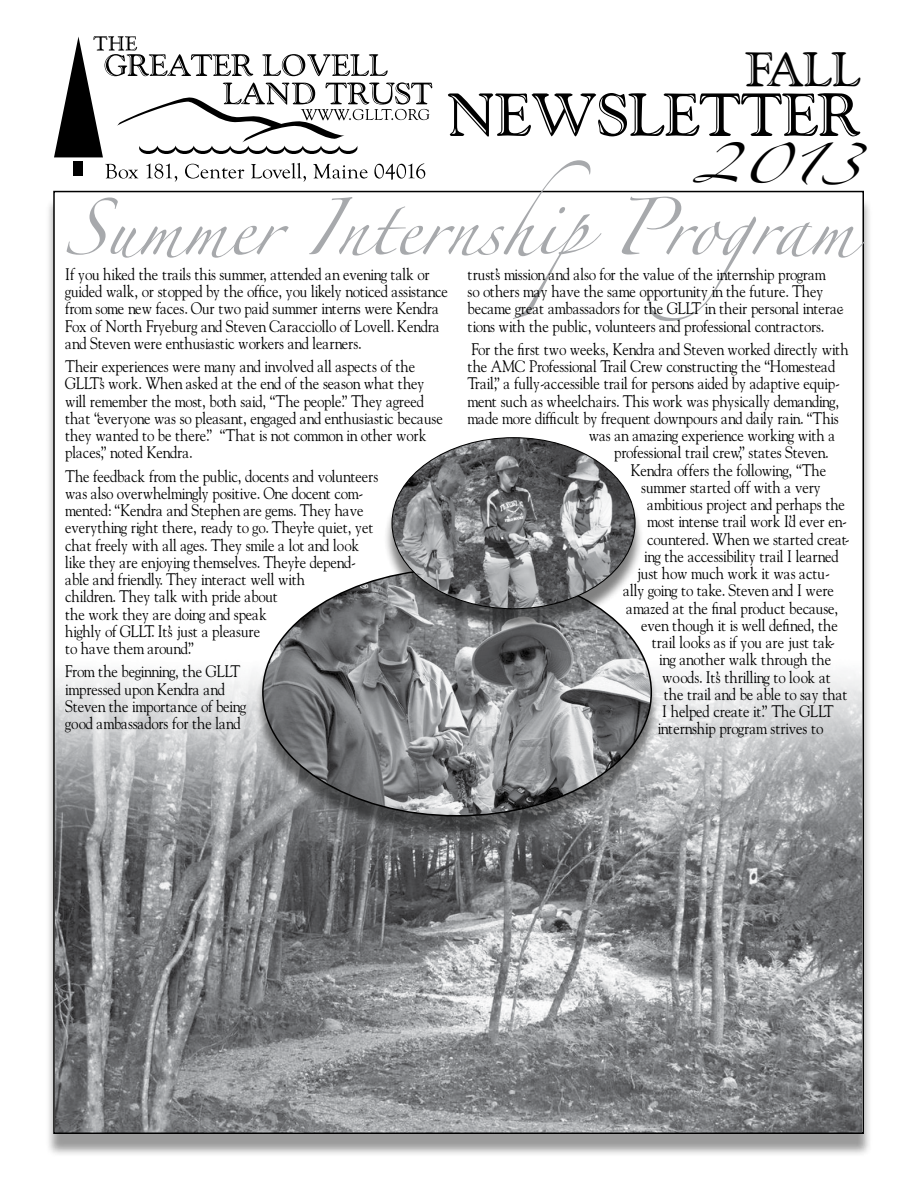
<style>
.page{position:relative;width:918px;height:1188px;background:#fff}
.page>*{position:absolute;margin:0;border:0;box-sizing:border-box;transform-origin:0 0}
.t1{font:57.45px "Goudy Hilights SSK";color:#000}
.t2{font:51px "Zapfino";color:#a7a9ac}
.t3{font:45.9px "Goudy Hilights SSK";color:#000}
.t4{font:36px "Zapfino";color:#000;scale:1.26 1}
.t5{font:16.5px/17.2px "Goudy SSK";color:#000;scale:.9 1}
</style>
<div class="page">
<div style="left:45px;top:197px;width:827px;height:960px;background:#000;opacity:.4"></div>
<div style="left:54px;top:192px;width:809px;height:941px;background:#fff"></div>
<img style="left:56px;top:672px;width:805px;height:459px">
<div style="left:73px;top:161px;width:10px;height:15px;background:#000"></div>
<svg style="left:105px;top:164px;width:33px;height:15px"></svg>
<svg style="left:146px;top:164px;width:31px;height:18px"></svg>
<svg style="left:185px;top:164px;width:59px;height:15px"></svg>
<svg style="left:251px;top:163px;width:55px;height:19px"></svg>
<svg style="left:313px;top:164px;width:55px;height:15px"></svg>
<svg style="left:374px;top:163px;width:51px;height:17px"></svg>
<svg style="left:54px;top:36px;width:378px;height:121px"></svg>
<div style="left:254px;top:575px;width:406px;height:264px;background:#000;opacity:.5"></div>
<img style="left:263px;top:575px;width:388px;height:241px">
<div style="left:383px;top:444px;width:261px;height:188px;background:#000;opacity:.5"></div>
<img style="left:392px;top:438px;width:243px;height:171px">
<h3 class="t3" style="left:744px;top:41px;width:117px">FALL</h3>
<h1 class="t1" style="left:446px;top:78px;width:416px">NEWSLETTER</h1>
<h3 class="t4" style="left:693px;top:149px;width:134px">2013</h3>
<h2 class="t2" style="left:63px;top:206px;width:792px">Summer InternshipProgram</h2>
<p class="t5" style="left:468px;top:265px;width:419px">trust’s mission and also for the value of the internship program<br>so others may have the same opportunity in the future. They became great ambassadors for the GLLT in their personal interac&shy;tions with the public, volunteers and professional contractors.</p>
<p class="t5" style="left:471px;top:340px;width:421px">For the first two weeks, Kendra and Steven worked directly with</p>
<p class="t5" style="left:468px;top:357px;width:410px">the AMC Professional Trail Crew constructing the “Homestead</p>
<p class="t5" style="left:468px;top:375px;width:414px">Trail,” a fully-accessible trail for persons aided by adaptive equip-</p>
<p class="t5" style="left:468px;top:392px;width:414px">ment such as wheelchairs. This work was physically demanding,</p>
<p class="t5" style="left:468px;top:409px;width:414px">made more difficult by frequent downpours and daily rain. “This</p>
<p class="t5" style="left:589px;top:426px;width:276px">was an amazing experience working with a</p>
<p class="t5" style="left:614px;top:444px;width:239px">professional trail crew,” states Steven.</p>
<p class="t5" style="left:631px;top:461px;width:219px">Kendra offers the following, “The</p>
<p class="t5" style="left:641px;top:478px;width:201px">summer started off with a very</p>
<p class="t5" style="left:647px;top:495px;width:221px">ambitious project and perhaps the</p>
<p class="t5" style="left:647px;top:513px;width:223px">most intense trail work I’d ever en-</p>
<p class="t5" style="left:647px;top:530px;width:225px">countered. When we started creat-</p>
<p class="t5" style="left:644px;top:547px;width:217px">ing the accessibility trail I learned</p>
<p class="t5" style="left:637px;top:564px;width:215px">just how much work it was actu-</p>
<p class="t5" style="left:623px;top:582px;width:236px">ally going to take. Steven and I were</p>
<p class="t5" style="left:626px;top:599px;width:237px">amazed at the final product because,</p>
<p class="t5" style="left:641px;top:616px;width:220px">even though it is well defined, the</p>
<p class="t5" style="left:652px;top:633px;width:204px">trail looks as if you are just tak-</p>
<p class="t5" style="left:659px;top:651px;width:193px">ing another walk through the</p>
<p class="t5" style="left:662px;top:668px;width:189px">woods. It’s thrilling to look at</p>
<p class="t5" style="left:664px;top:685px;width:206px">the trail and be able to say that</p>
<p class="t5" style="left:662px;top:702px;width:192px">I helped create it.” The GLLT</p>
<p class="t5" style="left:658px;top:720px;width:185px">internship program strives to</p>
<p class="t5" style="left:65px;top:265px;width:427px">If you hiked the trails this summer, attended an evening talk or guided walk, or stopped by the office, you likely noticed assistance from some new faces. Our two paid summer interns were Kendra Fox of North Fryeburg and Steven Caracciollo of Lovell. Kendra and Steven were enthusiastic workers and learners.</p>
<p class="t5" style="left:65px;top:357px;width:421px">Their experiences were many and involved all aspects of the GLLT’s work. When asked at the end of the season what they will remember the most, both said, “The people.” They agreed that “everyone was so pleasant, engaged and enthusiastic because they wanted to be there.” “That is not common in other work places,” noted Kendra.</p>
<p class="t5" style="left:65px;top:467px;width:349px">The feedback from the public, docents and volunteers was also overwhelmingly positive. One docent com&shy;mented: “Kendra and Stephen are gems. They have everything right there, ready to go. They’re quiet, yet chat freely with all ages. They smile a lot and look like they are enjoying themselves. They’re depend&shy;able and friendly. They interact well with<br>children. They talk with pride about<br>the work they are doing and speak<br>highly of GLLT. It’s just a pleasure<br>to have them around.”</p>
<p class="t5" style="left:65px;top:663px;width:202px">From the beginning, the GLLT impressed upon Kendra and<br>Steven the importance of being good ambassadors for the land</p>
</div>
